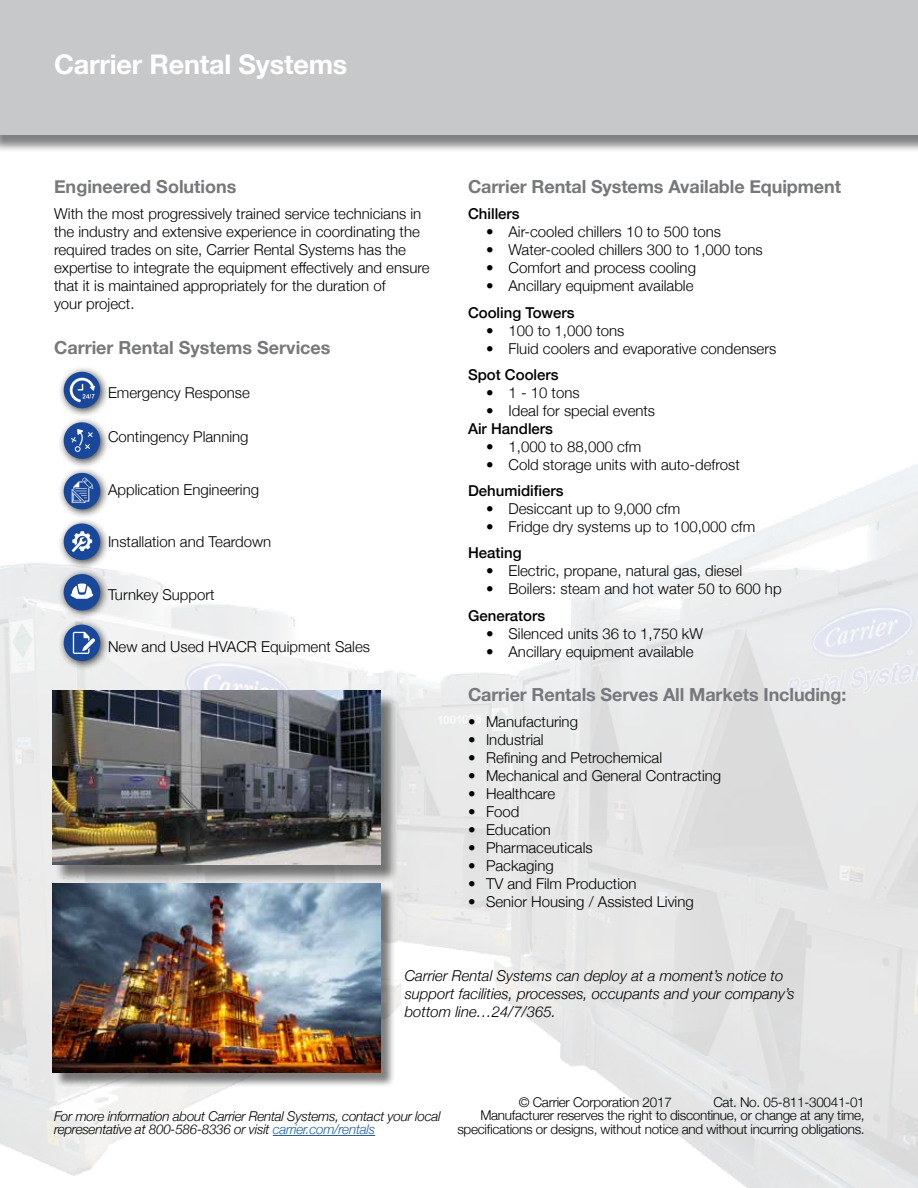
<style>
.page{position:relative;width:918px;height:1188px;background:#fff}
.page>*{position:absolute;margin:0;border:0;box-sizing:border-box;transform-origin:0 0}
.t1{font:700 27px "Helvetica Neue";letter-spacing:-.005em;color:#fff}
.t2{font:700 18px "Helvetica Neue";letter-spacing:-.005em;color:#77787b}
.t3{font:300 15px/18px "Helvetica Neue";color:#000}
.t4{font:italic 300 15px/18px "Helvetica Neue";color:#000}
.t5{font:500 15px "Helvetica Neue";color:#000}
.t6{font:300 13.5px/13.5px "Helvetica Neue";letter-spacing:-.02em;color:#000;text-align:right}
.t7{font:italic 300 13.5px/13.5px "Helvetica Neue";letter-spacing:-.02em;color:#000}
.s1{color:#215e9e}
</style>
<div class="page">
<img style="left:0;top:464px;width:918px;height:724px">
<div style="left:0;top:0;width:918px;height:154px;background:#000;opacity:.5"></div>
<div style="left:0;top:0;width:918px;height:135px;background:#c7c8ca"></div>
<hr style="left:273px;top:1135px;width:102px;height:1px;background:#215e9e">
<div style="left:54px;top:885px;width:342px;height:202px;background:#000;opacity:.5"></div>
<img style="left:52px;top:883px;width:328px;height:189px">
<div style="left:54px;top:693px;width:345px;height:190px;background:#000;opacity:.5"></div>
<img style="left:52px;top:691px;width:328px;height:173px">
<div style="left:58px;top:417px;width:52px;height:52px;background:#000;opacity:.75"></div>
<div style="left:64px;top:422px;width:36px;height:37px;background:#19489b;border-radius:50%"></div>
<svg style="left:71px;top:429px;width:22px;height:23px"></svg>
<div style="left:58px;top:366px;width:52px;height:52px;background:#000;opacity:.75"></div>
<div style="left:64px;top:372px;width:36px;height:36px;background:#19489b;border-radius:50%"></div>
<svg style="left:69px;top:377px;width:26px;height:25px"></svg>
<div style="left:58px;top:518px;width:52px;height:52px;background:#000;opacity:.75"></div>
<div style="left:64px;top:523px;width:36px;height:37px;background:#19489b;border-radius:50%"></div>
<svg style="left:72px;top:531px;width:20px;height:21px"></svg>
<div style="left:58px;top:619px;width:52px;height:52px;background:#000;opacity:.75"></div>
<div style="left:64px;top:625px;width:36px;height:36px;background:#19489b;border-radius:50%"></div>
<svg style="left:73px;top:632px;width:22px;height:22px"></svg>
<div style="left:58px;top:568px;width:52px;height:53px;background:#000;opacity:.75"></div>
<div style="left:64px;top:574px;width:36px;height:37px;background:#19489b;border-radius:50%"></div>
<svg style="left:71px;top:583px;width:22px;height:16px"></svg>
<div style="left:58px;top:467px;width:52px;height:52px;background:#000;opacity:.75"></div>
<div style="left:64px;top:473px;width:36px;height:36px;background:#19489b;border-radius:50%"></div>
<svg style="left:72px;top:477px;width:21px;height:26px"></svg>
<h1 class="t1" style="left:54px;top:44px;width:295px">Carrier Rental Systems</h1>
<p class="t2" style="left:54px;top:173px;width:184px">Engineered Solutions</p>
<p class="t3" style="left:54px;top:204px;width:377px">With the most progressively trained service technicians in the industry and extensive experience in coordinating the required trades on site, Carrier Rental Systems has the expertise to integrate the equipment effectively and ensure that it is maintained appropriately for the duration of<br>your project.</p>
<p class="t2" style="left:54px;top:333px;width:278px">Carrier Rental Systems Services</p>
<p class="t3" style="left:108px;top:382px;width:143px">Emergency Response</p>
<p class="t3" style="left:108px;top:427px;width:142px">Contingency Planning</p>
<p class="t3" style="left:108px;top:479px;width:153px">Application Engineering</p>
<p class="t3" style="left:108px;top:532px;width:165px">Installation and Teardown</p>
<p class="t3" style="left:108px;top:584px;width:108px">Turnkey Support</p>
<p class="t3" style="left:108px;top:637px;width:264px">New and Used HVACR Equipment Sales</p>
<p class="t2" style="left:468px;top:173px;width:375px">Carrier Rental Systems Available Equipment</p>
<p class="t5" style="left:468px;top:202px;width:53px">Chillers</p>
<p class="t3" style="left:486px;top:222px;width:237px">• Air-cooled chillers 10 to 500 tons</p>
<p class="t3" style="left:486px;top:240px;width:278px">• Water-cooled chillers 300 to 1,000 tons</p>
<p class="t3" style="left:486px;top:258px;width:212px">• Comfort and process cooling</p>
<p class="t3" style="left:486px;top:276px;width:209px">• Ancillary equipment available</p>
<p class="t5" style="left:468px;top:300px;width:108px">Cooling Towers</p>
<p class="t3" style="left:486px;top:320px;width:140px">• 100 to 1,000 tons</p>
<p class="t3" style="left:486px;top:338px;width:292px">• Fluid coolers and evaporative condensers</p>
<p class="t5" style="left:468px;top:362px;width:92px">Spot Coolers</p>
<p class="t3" style="left:486px;top:382px;width:95px">• 1 - 10 tons</p>
<p class="t3" style="left:486px;top:400px;width:171px">• Ideal for special events</p>
<p class="t5" style="left:468px;top:416px;width:87px">Air Handlers</p>
<p class="t3" style="left:486px;top:436px;width:157px">• 1,000 to 88,000 cfm</p>
<p class="t3" style="left:486px;top:454px;width:255px">• Cold storage units with auto-defrost</p>
<p class="t5" style="left:468px;top:479px;width:97px">Dehumidifiers</p>
<p class="t3" style="left:486px;top:499px;width:196px">• Desiccant up to 9,000 cfm</p>
<p class="t3" style="left:486px;top:517px;width:271px">• Fridge dry systems up to 100,000 cfm</p>
<p class="t5" style="left:468px;top:541px;width:55px">Heating</p>
<p class="t3" style="left:486px;top:561px;width:258px">• Electric, propane, natural gas, diesel</p>
<p class="t3" style="left:486px;top:579px;width:297px">• Boilers: steam and hot water 50 to 600 hp</p>
<p class="t5" style="left:468px;top:603px;width:79px">Generators</p>
<p class="t3" style="left:486px;top:623px;width:219px">• Silenced units 36 to 1,750 kW</p>
<p class="t3" style="left:486px;top:641px;width:209px">• Ancillary equipment available</p>
<p class="t2" style="left:468px;top:680px;width:380px">Carrier Rentals Serves All Markets Including:</p>
<p class="t3" style="left:468px;top:712px;width:112px">• Manufacturing</p>
<p class="t3" style="left:468px;top:730px;width:77px">• Industrial</p>
<p class="t3" style="left:468px;top:748px;width:196px">• Refining and Petrochemical</p>
<p class="t3" style="left:468px;top:766px;width:255px">• Mechanical and General Contracting</p>
<p class="t3" style="left:468px;top:784px;width:89px">• Healthcare</p>
<p class="t3" style="left:468px;top:802px;width:53px">• Food</p>
<p class="t3" style="left:468px;top:820px;width:84px">• Education</p>
<p class="t3" style="left:468px;top:838px;width:126px">• Pharmaceuticals</p>
<p class="t3" style="left:468px;top:856px;width:87px">• Packaging</p>
<p class="t3" style="left:468px;top:874px;width:170px">• TV and Film Production</p>
<p class="t3" style="left:468px;top:892px;width:227px">• Senior Housing / Assisted Living</p>
<p class="t4" style="left:405px;top:965px;width:392px">Carrier Rental Systems can deploy at a moment’s notice to support facilities, processes, occupants and your company’s bottom line…24/7/365.</p>
<p class="t7" style="left:54px;top:1108px;width:388px">For more information about Carrier Rental Systems, contact your local representative at 800-586-8336 or visit <span class="s1">carrier.com/rentals</span></p>
<p class="t6" style="left:457px;top:1094px;width:409px">Cat. No. 05-811-30041-01<br>Manufacturer reserves the right to discontinue, or change at any time, specifications or designs, without notice and without incurring obligations.</p>
<p class="t6" style="left:519px;top:1094px;width:155px">© Carrier Corporation 2017</p>
</div>
